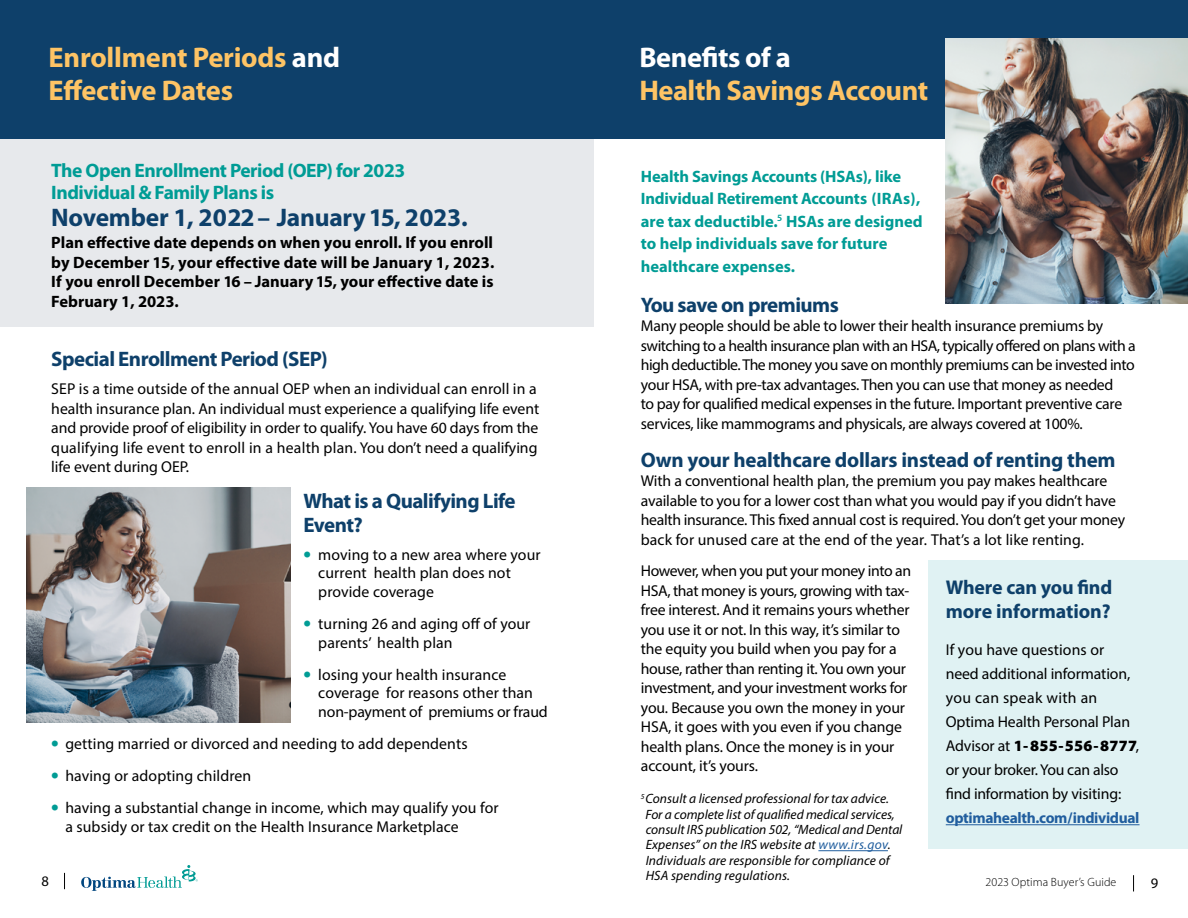
<style>
.page{position:relative;width:1188px;height:918px;background:#fff}
.page>*{position:absolute;margin:0;border:0;box-sizing:border-box;transform-origin:0 0}
.t1{font:700 28.5px/33px "Myriad Pro";letter-spacing:-.015em;color:#fec465}
.t2{font:700 28.5px "Myriad Pro";letter-spacing:-.015em;color:#fff}
.t3{font:700 25.5px "Myriad Pro";letter-spacing:-.01em;color:#0e406a}
.t4{font:700 21px/24px "Myriad Pro";letter-spacing:-.025em;color:#0e406a}
.t5{font:700 19.95px/24px "Myriad Pro";letter-spacing:-.01em;color:#0e406a}
.t6{font:700 19.5px/22.5px "Myriad Pro";letter-spacing:-.025em;color:#009c95}
.t7{font:700 16.5px/20px "Myriad Pro";color:#000;text-align:justify}
.t8{font:700 16.5px/22.5px "Myriad Pro";color:#009c95}
.t9{font:15.75px/19.5px "Myriad Pro";letter-spacing:-.005em;color:#000}
.t10{font:700 15.45px "Myriad Pro";letter-spacing:-.02em;color:#215e9e}
.t11{font:14.55px "Myriad Pro";color:#000}
.t12{font:italic 13.5px/15.3px "Myriad Pro";color:#000}
.t13{font:300 12px "Myriad Pro";letter-spacing:.005em;color:#000}
.s1{color:#fff}
.s2{color:#215e9e}
.s3{font-weight:900;font-size:21px;color:#009c95}
.s4{font-weight:900}
</style>
<div class="page">
<hr style="left:818px;top:850px;width:70px;height:1px;background:#215e9e">
<svg style="left:64px;top:873px;width:1px;height:16px"></svg>
<svg style="left:1133px;top:875px;width:1px;height:16px"></svg>
<svg style="left:81px;top:865px;width:117px;height:26px"></svg>
<div style="left:0;top:136px;width:594px;height:191px;background:#e7e9ec"></div>
<div style="left:0;top:0;width:594px;height:138px;background:#0e406a"></div>
<img style="left:27px;top:488px;width:264px;height:235px">
<div style="left:928px;top:560px;width:260px;height:289px;background:#e0f2f3"></div>
<hr style="left:946px;top:824px;width:194px;height:1px;background:#215e9e">
<div style="left:594px;top:0;width:594px;height:138px;background:#0e406a"></div>
<img style="left:946px;top:39px;width:242px;height:265px">
<h1 class="t1" style="left:49px;top:40px;width:293px">Enrollment Periods <span class="s1">and<br></span>Effective Dates</h1>
<h1 class="t2" style="left:639px;top:39px;width:153px">Benefits of a</h1>
<h1 class="t1" style="left:639px;top:73px;width:290px">Health Savings Account</h1>
<p class="t6" style="left:51px;top:158px;width:355px">The Open Enrollment Period (OEP) for 2023<br>Individual &amp; Family Plans is</p>
<h2 class="t3" style="left:51px;top:201px;width:418px">November 1, 2022 – January 15, 2023.</h2>
<p class="t7" style="left:51px;top:232px;width:445px">Plan effective date depends on when you enroll. If you enroll by December 15, your effective date will be January 1, 2023.<br>If you enroll December 16 – January 15, your effective date is February 1, 2023.</p>
<p class="t8" style="left:641px;top:165px;width:283px">Health Savings Accounts (HSAs), like Individual Retirement Accounts (IRAs), are tax deductible.<sup>5</sup> HSAs are designed to help individuals save for future healthcare expenses.</p>
<h3 class="t4" style="left:641px;top:292px;width:200px">You save on premiums</h3>
<p class="t9" style="left:641px;top:316px;width:496px">Many people should be able to lower their health insurance premiums by switching to a health insurance plan with an HSA, typically offered on plans with a high deductible. The money you save on monthly premiums can be invested into your HSA, with pre-tax advantages. Then you can use that money as needed<br>to pay for qualified medical expenses in the future. Important preventive care services, like mammograms and physicals, are always covered at 100%.</p>
<h3 class="t4" style="left:641px;top:447px;width:476px">Own your healthcare dollars instead of renting them</h3>
<p class="t9" style="left:641px;top:471px;width:486px">With a conventional health plan, the premium you pay makes healthcare available to you for a lower cost than what you would pay if you didn’t have health insurance. This fixed annual cost is required. You don’t get your money back for unused care at the end of the year. That’s a lot like renting.</p>
<p class="t9" style="left:641px;top:561px;width:272px">However, when you put your money into an HSA, that money is yours, growing with tax&shy;free interest. And it remains yours whether you use it or not. In this way, it’s similar to the equity you build when you pay for a house, rather than renting it. You own your investment, and your investment works for you. Because you own the money in your HSA, it goes with you even if you change health plans. Once the money is in your account, it’s yours.</p>
<p class="t12" style="left:646px;top:791px;width:258px;text-indent:-5px"><sup>5</sup>Consult a licensed professional for tax advice.<br>For a complete list of qualified medical services, consult IRS publication 502, “Medical and Dental Expenses” on the IRS website at <span class="s2">www.irs.gov</span>.<br>Individuals are responsible for compliance of HSA spending regulations.</p>
<h3 class="t4" style="left:51px;top:346px;width:278px">Special Enrollment Period (SEP)</h3>
<p class="t9" style="left:51px;top:379px;width:490px">SEP is a time outside of the annual OEP when an individual can enroll in a health insurance plan. An individual must experience a qualifying life event and provide proof of eligibility in order to qualify. You have 60 days from the qualifying life event to enroll in a health plan. You don’t need a qualifying life event during OEP.</p>
<h3 class="t4" style="left:303px;top:488px;width:214px">What is a Qualifying Life<br>Event?</h3>
<p class="t9" style="left:318px;top:545px;width:224px;line-height:18.6px;text-indent:-15px"><span class="s3">•</span> moving to a new area where your current health plan does not provide coverage</p>
<p class="t9" style="left:318px;top:614px;width:214px;line-height:18.6px;text-indent:-15px"><span class="s3">•</span> turning 26 and aging off of your parents’ health plan</p>
<p class="t9" style="left:318px;top:665px;width:231px;line-height:18.6px;text-indent:-15px"><span class="s3">•</span> losing your health insurance coverage for reasons other than non-payment of premiums or fraud</p>
<p class="t9" style="left:51px;top:734px;width:418px"><span class="s3">•</span> getting married or divorced and needing to add dependents</p>
<p class="t9" style="left:51px;top:766px;width:201px"><span class="s3">•</span> having or adopting children</p>
<p class="t9" style="left:65px;top:799px;width:435px;line-height:18.6px;text-indent:-14px"><span class="s3">•</span> having a substantial change in income, which may qualify you for a subsidy or tax credit on the Health Insurance Marketplace</p>
<p class="t5" style="left:946px;top:574px;width:168px">Where can you find more information?</p>
<p class="t9" style="left:946px;top:638px;width:195px;line-height:24px">If you have questions or need additional information, you can speak with an<br>Optima Health Personal Plan<br>Advisor at <span class="s4">1-855-556-8777</span>, or your broker. You can also find information by visiting:</p>
<p class="t10" style="left:946px;top:808px;width:195px">optimahealth.com/individual</p>
<p class="t11" style="left:42px;top:872px;width:9px">8</p>
<p class="t13" style="left:986px;top:876px;width:132px">2023 Optima Buyer’s Guide</p>
<p class="t11" style="left:1151px;top:874px;width:9px">9</p>
</div>
